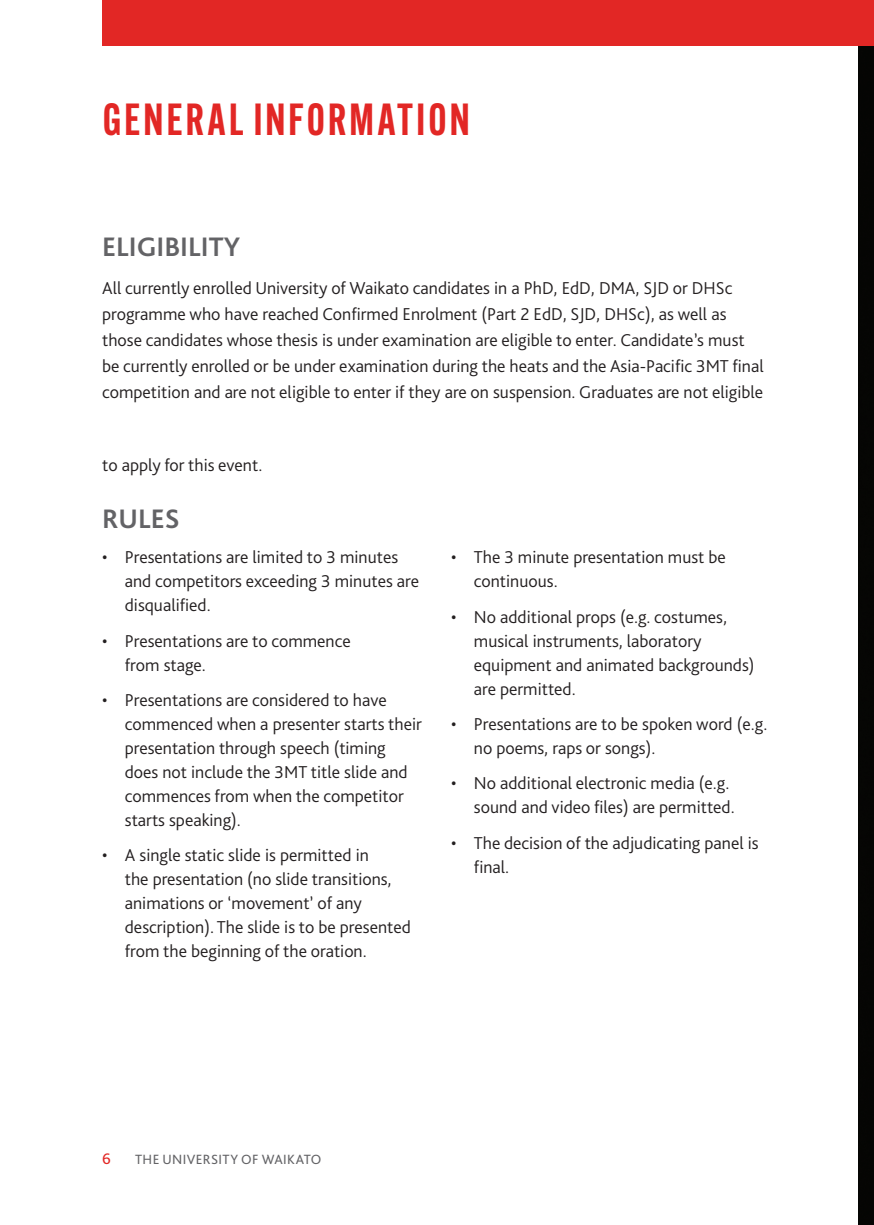
<style>
.page{position:relative;width:874px;height:1225px;background:#fff}
.page>*{position:absolute;margin:0;border:0;box-sizing:border-box;transform-origin:0 0}
.t1{font:600 44px "Alternate Gothic Cond ATF";letter-spacing:.06em;color:#e22725}
.t2{font:700 28px "Bliss Pro";color:#636366}
.t3{font:300 18px/24px "Bliss Pro";color:#231f20}
.t4{font:16px "Bliss Pro";color:#e22725}
.t5{font:14px "Bliss Pro";letter-spacing:.025em;color:#636366}
</style>
<div class="page">
<div style="left:858px;top:45px;width:15px;height:1180px;background:#050504"></div>
<div style="left:102px;top:0;width:771px;height:45px;background:#e22725"></div>
<h1 class="t1" style="left:102px;top:92px;width:369px">GENERAL INFORMATION</h1>
<h2 class="t2" style="left:102px;top:230px;width:139px">ELIGIBILITY</h2>
<p class="t3" style="left:102px;top:275px;width:662px;line-height:26px">All currently enrolled University of Waikato candidates in a PhD, EdD, DMA, SJD or DHSc programme who have reached Confirmed Enrolment (Part 2 EdD, SJD, DHSc), as well as those candidates whose thesis is under examination are eligible to enter. Candidate’s must be currently enrolled or be under examination during the heats and the Asia-Pacific 3MT final competition and are not eligible to enter if they are on suspension. Graduates are not eligible</p>
<p class="t3" style="left:102px;top:453px;width:162px">to apply for this event.</p>
<h2 class="t2" style="left:102px;top:501px;width:79px">RULES</h2>
<p class="t3" style="left:125px;top:545px;width:295px;text-indent:-23px">• Presentations are limited to 3 minutes and competitors exceeding 3 minutes are disqualified.</p>
<p class="t3" style="left:125px;top:628px;width:227px;text-indent:-23px">• Presentations are to commence from stage.</p>
<p class="t3" style="left:125px;top:688px;width:298px;text-indent:-23px">• Presentations are considered to have commenced when a presenter starts their presentation through speech (timing does not include the 3MT title slide and commences from when the competitor starts speaking).</p>
<p class="t3" style="left:125px;top:843px;width:287px;text-indent:-23px">• A single static slide is permitted in<br>the presentation (no slide transitions, animations or ‘movement’ of any description). The slide is to be presented from the beginning of the oration.</p>
<p class="t3" style="left:473px;top:545px;width:253px;text-indent:-23px">• The 3 minute presentation must be continuous.</p>
<p class="t3" style="left:473px;top:604px;width:282px;text-indent:-23px">• No additional props (e.g. costumes, musical instruments, laboratory equipment and animated backgrounds) are permitted.</p>
<p class="t3" style="left:473px;top:712px;width:295px;text-indent:-23px">• Presentations are to be spoken word (e.g. no poems, raps or songs).</p>
<p class="t3" style="left:451px;top:771px;width:285px;text-align:right">• No additional electronic media (e.g. sound and video files) are permitted.</p>
<p class="t3" style="left:473px;top:830px;width:286px;text-indent:-23px">• The decision of the adjudicating panel is final.</p>
<p class="t4" style="left:102px;top:1148px;width:10px">6</p>
<p class="t5" style="left:135px;top:1150px;width:188px">THE UNIVERSITY OF WAIKATO</p>
</div>
